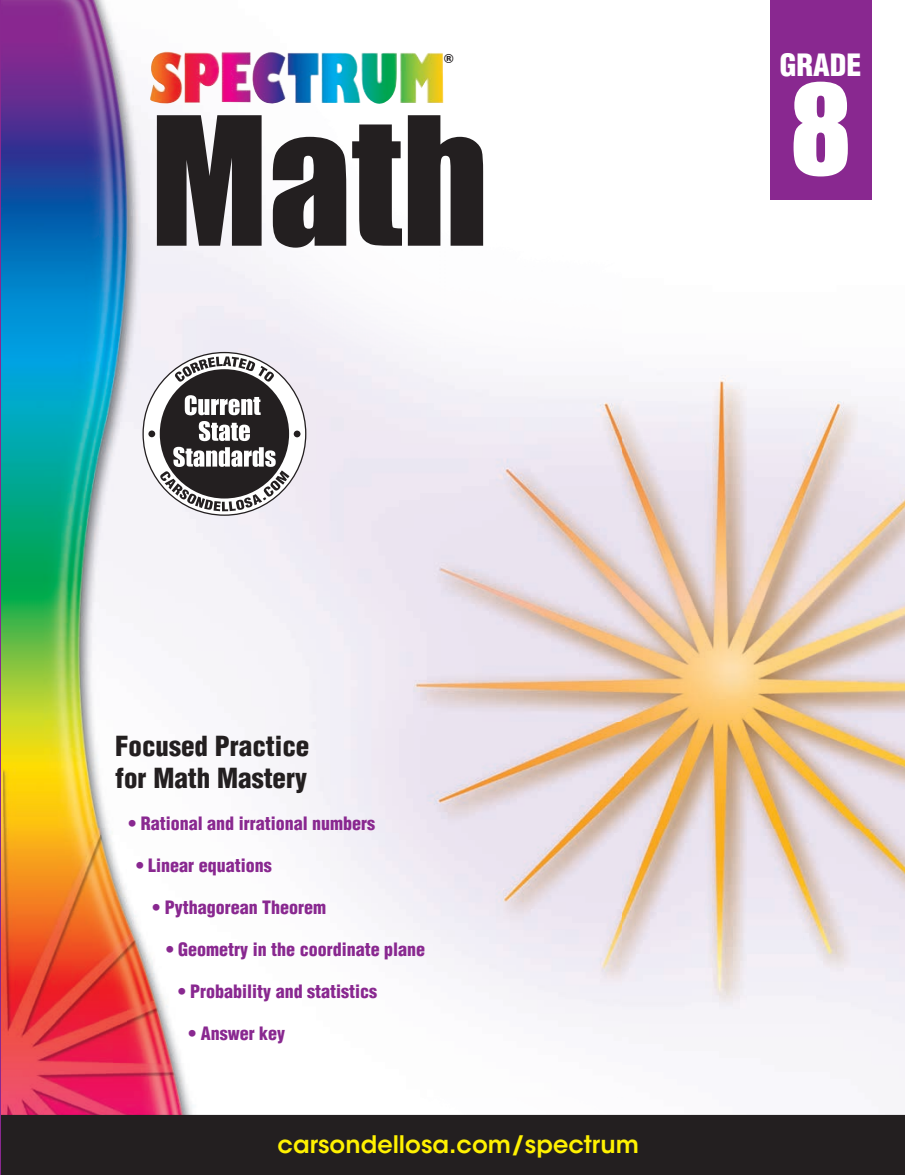
<style>
.page{position:relative;width:905px;height:1175px;background:#fff}
.page>*{position:absolute;margin:0;border:0;box-sizing:border-box;transform-origin:0 0}
.t1{font:165px "Impact";color:#231f20}
.t2{font:115.5px "Impact";color:#fff}
.t3{font:900 condensed 30px "Helvetica LT";color:#fff}
.t4{font:900 condensed 27px/32.4px "Helvetica LT";color:#231f20}
.t5{font:600 24px "ITC Avant Garde Std";color:#fff101}
.t6{font:900 condensed 18px "Helvetica LT";color:#892890}
.t7{font:700 12.6px "Helvetica";color:#231f20}
</style>
<div class="page">
<hr style="left:0;top:0;width:3px;height:1174px;background:#892890">
<img style="left:289px;top:82px;width:333px;height:945px">
<img style="left:622px;top:199px;width:282px;height:880px">
<img style="left:1px;top:0;width:288px;height:1114px">
<div style="left:143px;top:352px;width:163px;height:163px;background:#fff;border-radius:50%"></div>
<div style="left:158px;top:368px;width:132px;height:132px;background:#231f20;border-radius:50%"></div>
<svg style="left:185px;top:395px;width:76px;height:20px"></svg>
<svg style="left:199px;top:421px;width:51px;height:20px"></svg>
<svg style="left:160px;top:447px;width:129px;height:64px"></svg>
<svg style="left:174px;top:356px;width:100px;height:26px"></svg>
<div style="left:148px;top:430px;width:7px;height:7px;background:#231f20;border-radius:50%"></div>
<div style="left:294px;top:430px;width:6px;height:7px;background:#231f20;border-radius:50%"></div>
<div style="left:770px;top:0;width:102px;height:199px;background:#892890"></div>
<img style="left:150px;top:52px;width:293px;height:52px">
<div style="left:1px;top:1114px;width:903px;height:60px;background:#231f20"></div>
<p class="t7" style="left:444px;top:48px;width:11px">®</p>
<h1 class="t1" style="left:150px;top:53px;width:340px">Math</h1>
<h3 class="t3" style="left:779px;top:46px;width:83px">GRADE</h3>
<h2 class="t2" style="left:789px;top:40px;width:63px">8</h2>
<h3 class="t4" style="left:115px;top:729px;width:196px">Focused Practice for Math Mastery</h3>
<p class="t6" style="left:129px;top:812px;width:248px">• Rational and irrational numbers</p>
<p class="t6" style="left:136px;top:854px;width:137px">• Linear equations</p>
<p class="t6" style="left:153px;top:896px;width:175px">• Pythagorean Theorem</p>
<p class="t6" style="left:166px;top:937px;width:261px">• Geometry in the coordinate plane</p>
<p class="t6" style="left:178px;top:979px;width:201px">• Probability and statistics</p>
<p class="t6" style="left:189px;top:1021px;width:98px">• Answer key</p>
<h3 class="t5" style="left:277px;top:1129px;width:363px">carsondellosa.com/spectrum</h3>
</div>
